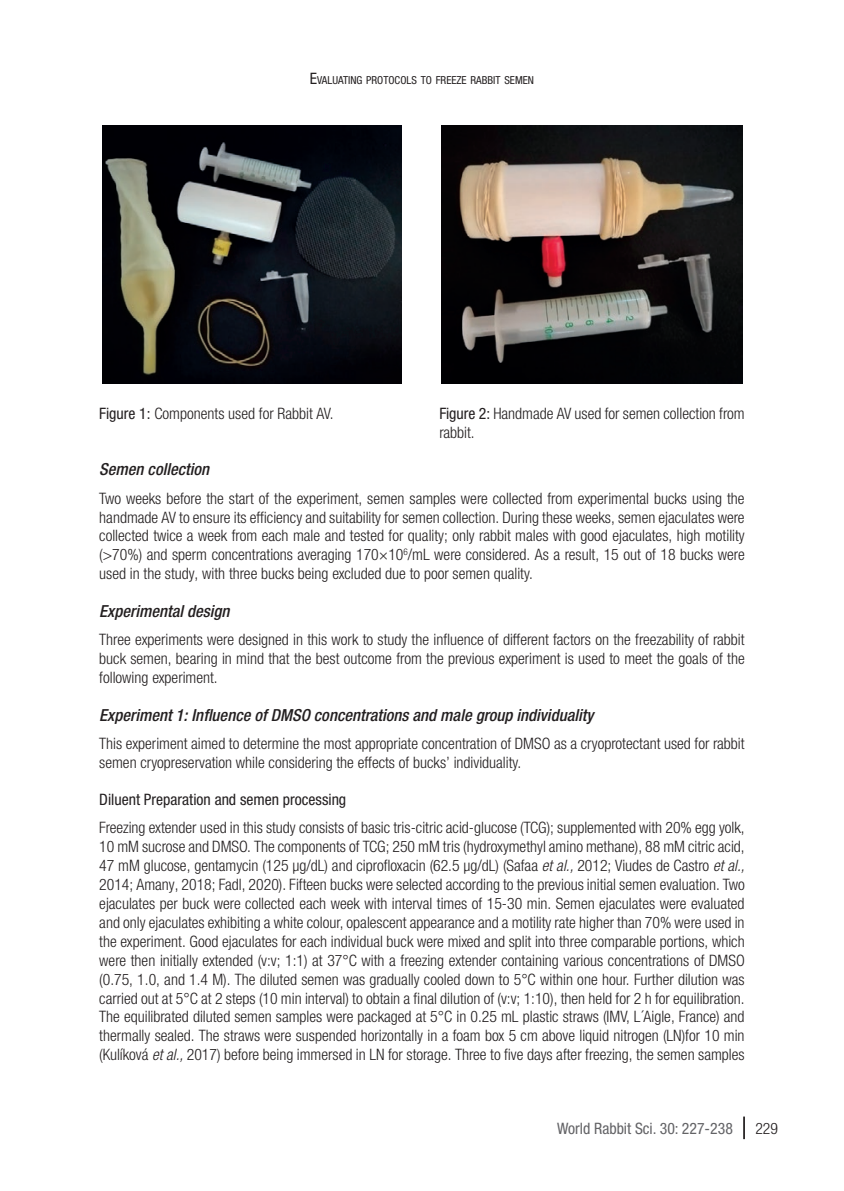
<style>
.page{position:relative;width:844px;height:1191px;background:#fff}
.page>*{position:absolute;margin:0;border:0;box-sizing:border-box;transform-origin:0 0}
.NIVEL-2{font:italic 500 condensed 16.62px "Helvetica Neue LTW1 G";color:#231f20}
.PARRAFO{font:300 condensed 15.75px/18.9px "Helvetica Neue LTW1 G";color:#231f20;text-align:justify}
.IMAGEN-TITULO{font:300 condensed 15.75px/18.9px "Helvetica Neue LTW1 G";color:#231f20}
.NIVEL-3{font:condensed 15.75px "Helvetica Neue LTW1 G";color:#231f20}
.t1{font:condensed 15.75px "Helvetica Neue LTW1 G";color:#636366}
.t2{font:300 condensed 15.75px "Helvetica Neue LTW1 G";color:#231f20}
.t3{font:condensed 11.03px "Helvetica Neue LTW1 G";color:#231f20}
.s1{font-size:15.75px}
.s2{font-weight:400}
.s3{font-style:italic}
</style>
<div class="page">
<svg style="left:743px;top:1116px;width:1px;height:23px"></svg>
<img style="left:103px;top:125px;width:298px;height:259px">
<img style="left:441px;top:125px;width:301px;height:259px">
<p class="t3" style="left:310px;top:74px;width:225px"><span class="s1">E</span>VALUATING PROTOCOLS TO FREEZE RABBIT SEMEN</p>
<p class="IMAGEN-TITULO" style="left:99px;top:404px;width:235px"><span class="s2">Figure 1:</span> Components used for Rabbit AV.</p>
<p class="IMAGEN-TITULO" style="left:439px;top:404px;width:307px"><span class="s2">Figure 2:</span> Handmade AV used for semen collection from rabbit.</p>
<p class="NIVEL-2" style="left:99px;top:459px;width:111px">Semen collection</p>
<p class="PARRAFO" style="left:99px;top:489px;width:646px">Two weeks before the start of the experiment, semen samples were collected from experimental bucks using the handmade AV to ensure its efficiency and suitability for semen collection. During these weeks, semen ejaculates were collected twice a week from each male and tested for quality; only rabbit males with good ejaculates, high motility (&gt;70%) and sperm concentrations averaging 170×10<sup>6</sup>/mL were considered. As a result, 15 out of 18 bucks were used in the study, with three bucks being excluded due to poor semen quality.</p>
<p class="NIVEL-2" style="left:99px;top:600px;width:132px">Experimental design</p>
<p class="PARRAFO" style="left:99px;top:630px;width:646px">Three experiments were designed in this work to study the influence of different factors on the freezability of rabbit buck semen, bearing in mind that the best outcome from the previous experiment is used to meet the goals of the following experiment.</p>
<h2 class="NIVEL-2" style="left:99px;top:704px;width:495px">Experiment 1: Influence of DMSO concentrations and male group individuality</h2>
<p class="PARRAFO" style="left:99px;top:734px;width:646px">This experiment aimed to determine the most appropriate concentration of DMSO as a cryoprotectant used for rabbit semen cryopreservation while considering the effects of bucks’ individuality.</p>
<h3 class="NIVEL-3" style="left:99px;top:789px;width:248px">Diluent Preparation and semen processing</h3>
<p class="PARRAFO" style="left:99px;top:818px;width:646px">Freezing extender used in this study consists of basic tris-citric acid-glucose (TCG); supplemented with 20% egg yolk, 10 mM sucrose and DMSO. The components of TCG; 250 mM tris (hydroxymethyl amino methane), 88 mM citric acid, 47 mM glucose, gentamycin (125 μg/dL) and ciprofloxacin (62.5 μg/dL) (Safaa <span class="s3">et al.,</span> 2012; Viudes de Castro <span class="s3">et al., </span>2014; Amany, 2018; Fadl, 2020). Fifteen bucks were selected according to the previous initial semen evaluation. Two ejaculates per buck were collected each week with interval times of 15-30 min. Semen ejaculates were evaluated and only ejaculates exhibiting a white colour, opalescent appearance and a motility rate higher than 70% were used in the experiment. Good ejaculates for each individual buck were mixed and split into three comparable portions, which were then initially extended (v:v; 1:1) at 37°C with a freezing extender containing various concentrations of DMSO (0.75, 1.0, and 1.4 M). The diluted semen was gradually cooled down to 5°C within one hour. Further dilution was carried out at 5°C at 2 steps (10 min interval) to obtain a final dilution of (v:v; 1:10), then held for 2 h for equilibration.<br>The equilibrated diluted semen samples were packaged at 5°C in 0.25 mL plastic straws (IMV, L´Aigle, France) and thermally sealed. The straws were suspended horizontally in a foam box 5 cm above liquid nitrogen (LN)for 10 min (Kulíková <span class="s3">et al.,</span> 2017) before being immersed in LN for storage. Three to five days after freezing, the semen samples</p>
<p class="t1" style="left:557px;top:1119px;width:177px">World Rabbit Sci. 30: 227-238</p>
<p class="t2" style="left:755px;top:1119px;width:24px">229</p>
</div>
